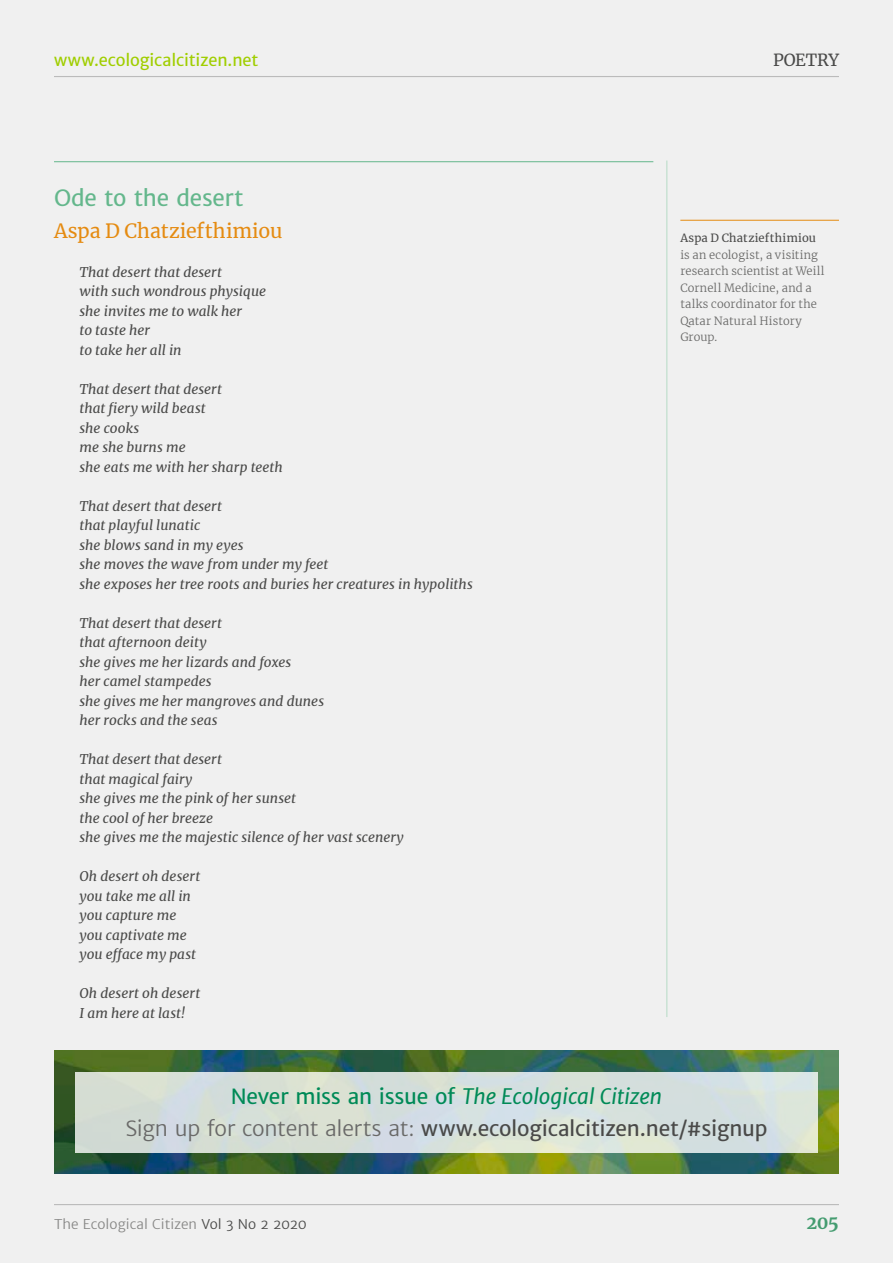
<style>
.page{position:relative;width:893px;height:1263px;background:#f0f0f0}
.page>*{position:absolute;margin:0;border:0;box-sizing:border-box;transform-origin:0 0}
.Poem__or_collection{font:22.5px "Merriweather Sans";letter-spacing:-.005em;color:#64b78c}
.t1{font:21px "Merriweather Sans";letter-spacing:-.01em;color:#4a4a49}
.t2{font:italic 21px "Merriweather Sans";letter-spacing:-.01em;color:#008a57}
.Poem_writer{font:19.5px "Merriweather";color:#e58b11}
.t3{font:700 18px "Merriweather";color:#449c70}
.t4{font:16.5px "Merriweather Sans";letter-spacing:-.005em;color:#a0ce00}
.t5{font:16.5px "Merriweather";letter-spacing:-.015em;color:#4a4a49}
.Poem_text{font:italic 13.5px "Merriweather";letter-spacing:.005em;color:#4a4a49}
.t6{font:300 13.5px "Merriweather Sans";color:#878786}
.Sidebar_paragraph{font:300 11.25px/16.5px "Merriweather";letter-spacing:.015em;color:#696968}
.s1{font-weight:400;color:#4a4a49}
.s2{font-style:normal}
.s3{font-weight:300;color:#696968}
.s4{color:#4a4a49}
</style>
<div class="page">
<hr style="left:54px;top:76px;width:785px;height:1px;background:#bbb">
<hr style="left:54px;top:1204px;width:785px;height:1px;background:#bbb">
<hr style="left:666px;top:160px;width:1px;height:857px;background:#b6dbc5">
<hr style="left:54px;top:161px;width:599px;height:1px;background:#64b78c">
<hr style="left:680px;top:220px;width:159px;height:1px;background:#e58b11">
<img style="left:54px;top:1050px;width:785px;height:124px">
<svg style="left:75px;top:1072px;width:743px;height:80px;background:#d6dfda"></svg>
<p class="t4" style="left:54px;top:50px;width:206px">www.ecologicalcitizen.net</p>
<p class="t5" style="left:773px;top:49px;width:67px">POETRY</p>
<p class="Poem__or_collection" style="left:54px;top:183px;width:191px">Ode to the desert</p>
<p class="Poem_writer" style="left:54px;top:217px;width:230px">Aspa D Chatziefthimiou</p>
<p class="Poem_text" style="left:80px;top:262px;width:144px">That desert that desert</p>
<p class="Poem_text" style="left:80px;top:282px;width:188px">with such wondrous physique</p>
<p class="Poem_text" style="left:80px;top:301px;width:164px">she invites me to walk her</p>
<p class="Poem_text" style="left:80px;top:321px;width:72px">to taste her</p>
<p class="Poem_text" style="left:80px;top:340px;width:104px">to take her all in</p>
<p class="Poem_text" style="left:80px;top:379px;width:144px">That desert that desert</p>
<p class="Poem_text" style="left:80px;top:399px;width:128px">that fiery wild beast</p>
<p class="Poem_text" style="left:80px;top:418px;width:61px">she cooks</p>
<p class="Poem_text" style="left:80px;top:438px;width:108px">me she burns me</p>
<p class="Poem_text" style="left:80px;top:457px;width:205px">she eats me with her sharp teeth</p>
<p class="Poem_text" style="left:80px;top:496px;width:144px">That desert that desert</p>
<p class="Poem_text" style="left:80px;top:516px;width:122px">that playful lunatic</p>
<p class="Poem_text" style="left:80px;top:535px;width:166px">she blows sand in my eyes</p>
<p class="Poem_text" style="left:80px;top:555px;width:250px">she moves the wave from under my feet</p>
<p class="Poem_text" style="left:80px;top:574px;width:395px">she exposes her tree roots and buries her creatures in hypoliths</p>
<p class="Poem_text" style="left:80px;top:613px;width:144px">That desert that desert</p>
<p class="Poem_text" style="left:80px;top:633px;width:129px">that afternoon deity</p>
<p class="Poem_text" style="left:80px;top:652px;width:213px">she gives me her lizards and foxes</p>
<p class="Poem_text" style="left:80px;top:672px;width:134px">her camel stampedes</p>
<p class="Poem_text" style="left:80px;top:691px;width:246px">she gives me her mangroves and dunes</p>
<p class="Poem_text" style="left:80px;top:711px;width:140px">her rocks and the seas</p>
<p class="Poem_text" style="left:80px;top:750px;width:144px">That desert that desert</p>
<p class="Poem_text" style="left:80px;top:769px;width:114px">that magical fairy</p>
<p class="Poem_text" style="left:80px;top:789px;width:218px">she gives me the pink of her sunset</p>
<p class="Poem_text" style="left:80px;top:808px;width:135px">the cool of her breeze</p>
<p class="Poem_text" style="left:80px;top:828px;width:326px">she gives me the majestic silence of her vast scenery</p>
<p class="Poem_text" style="left:80px;top:867px;width:122px">Oh desert oh desert</p>
<p class="Poem_text" style="left:80px;top:886px;width:113px">you take me all in</p>
<p class="Poem_text" style="left:80px;top:906px;width:98px">you capture me</p>
<p class="Poem_text" style="left:80px;top:925px;width:109px">you captivate me</p>
<p class="Poem_text" style="left:80px;top:945px;width:118px">you efface my past</p>
<p class="Poem_text" style="left:80px;top:984px;width:122px">Oh desert oh desert</p>
<p class="Poem_text" style="left:80px;top:1003px;width:108px">I am here at last!</p>
<p class="Sidebar_paragraph" style="left:680px;top:230px;width:146px"><span class="s1">Aspa D Chatziefthimiou </span>is an ecologist, a visiting research scientist at Weill<br>Cornell Medicine, and a talks coordinator for the<br>Qatar Natural History<br>Group.</p>
<p class="t2" style="left:231px;top:1083px;width:433px"><span class="s2">Never miss an issue of</span> The Ecological Citizen</p>
<p class="t1" style="left:126px;top:1114px;width:643px"><span class="s3">Sign up for content alerts at:</span> www.ecologicalcitizen.net/#signup</p>
<p class="t6" style="left:54px;top:1215px;width:255px">The Ecological Citizen <span class="s4">Vol 3 No 2 2020</span></p>
<p class="t3" style="left:806px;top:1210px;width:34px">205</p>
</div>
